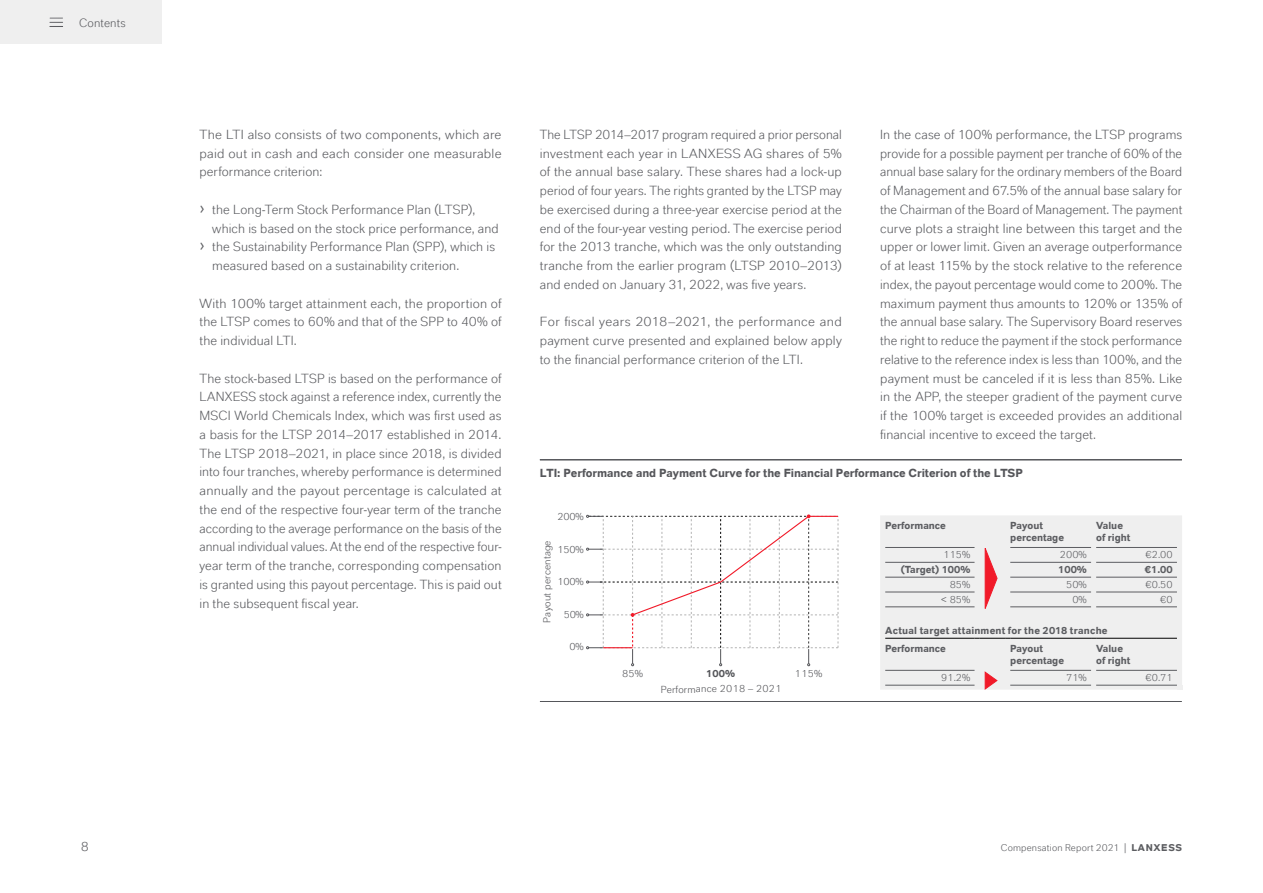
<style>
.page{position:relative;width:1263px;height:893px;background:#fff}
.page>*{position:absolute;margin:0;border:0;box-sizing:border-box;transform-origin:0 0}
.t1{font:13.2px/18.8px "Lanxess";letter-spacing:.01em;color:#5c5d61;text-align:justify}
.t2{font:12px "Lanxess";letter-spacing:.015em;color:#5c5d61}
.t3{font:700 11.7px "Lanxess";letter-spacing:-.005em;color:#55565a}
.t4{font:700 10.2px/12.1px "Lanxess";color:#5c5d61}
.t5{font:700 10.2px/17.9px "Lanxess";letter-spacing:.02em;color:#5c5d61}
.t6{font:10.2px "Lanxess";color:#5c5d61}
.t7{font:10.2px "Lanxess";letter-spacing:.02em;color:#55565a}
.t8{font:700 10.2px "Lanxess";color:#55565a}
.t9{font:10.05px "Lanxess";letter-spacing:.015em;color:#55565a}
.t10{font:9.75px "Lanxess";letter-spacing:.02em;color:#5c5d61}
.s1{font-size:18.75px}
.s2{font-weight:700}
</style>
<div class="page">
<div style="left:0;top:0;width:161px;height:43px;background:#efefef"></div>
<svg style="left:49px;top:17px;width:14px;height:10px"></svg>
<hr style="left:51px;top:26px;width:14px;height:3px;background:#000;opacity:.75">
<hr style="left:540px;top:459px;width:642px;height:1px;background:#55565a">
<hr style="left:540px;top:701px;width:642px;height:1px;background:#55565a">
<svg style="left:586px;top:514px;width:253px;height:152px"></svg>
<div style="left:880px;top:515px;width:302px;height:175px;background:#efefef"></div>
<svg style="left:1177px;top:685px;width:5px;height:5px"></svg>
<hr style="left:885px;top:547px;width:89px;height:1px;background:#5c5d61">
<hr style="left:1010px;top:547px;width:81px;height:1px;background:#5c5d61">
<hr style="left:1096px;top:547px;width:81px;height:1px;background:#5c5d61">
<hr style="left:885px;top:670px;width:89px;height:1px;background:#5c5d61">
<hr style="left:1010px;top:670px;width:81px;height:1px;background:#5c5d61">
<hr style="left:1096px;top:670px;width:81px;height:1px;background:#5c5d61">
<hr style="left:885px;top:562px;width:89px;height:1px;background:#5c5d61">
<hr style="left:885px;top:577px;width:89px;height:1px;background:#5c5d61">
<hr style="left:885px;top:607px;width:89px;height:1px;background:#5c5d61">
<hr style="left:885px;top:685px;width:89px;height:1px;background:#5c5d61">
<hr style="left:1010px;top:562px;width:81px;height:1px;background:#5c5d61">
<hr style="left:1096px;top:562px;width:81px;height:1px;background:#5c5d61">
<hr style="left:1010px;top:577px;width:81px;height:1px;background:#5c5d61">
<hr style="left:1096px;top:577px;width:81px;height:1px;background:#5c5d61">
<hr style="left:1010px;top:592px;width:81px;height:1px;background:#5c5d61">
<hr style="left:1096px;top:592px;width:81px;height:1px;background:#5c5d61">
<hr style="left:1010px;top:607px;width:81px;height:1px;background:#5c5d61">
<hr style="left:1096px;top:607px;width:81px;height:1px;background:#5c5d61">
<hr style="left:1010px;top:685px;width:81px;height:1px;background:#5c5d61">
<hr style="left:1096px;top:685px;width:81px;height:1px;background:#5c5d61">
<hr style="left:885px;top:638px;width:89px;height:1px;background:#000">
<svg style="left:974px;top:638px;width:36px;height:1px"></svg>
<hr style="left:1010px;top:638px;width:81px;height:1px;background:#000">
<hr style="left:1096px;top:638px;width:81px;height:1px;background:#000">
<hr style="left:885px;top:592px;width:89px;height:1px;background:#5c5d61">
<svg style="left:984px;top:546px;width:13px;height:63px"></svg>
<svg style="left:984px;top:671px;width:14px;height:19px"></svg>
<p class="t2" style="left:79px;top:15px;width:48px">Contents</p>
<p class="t1" style="left:199px;top:124px;width:304px">The LTI also consists of two components, which are paid out in cash and each consider one measurable performance criterion:</p>
<p class="t1" style="left:199px;top:199px;width:277px"><span class="s1">›</span> the Long-Term Stock Performance Plan (LTSP),</p>
<p class="t1" style="left:212px;top:218px;width:288px">which is based on the stock price performance, and</p>
<p class="t1" style="left:199px;top:237px;width:297px"><span class="s1">›</span> the Sustainability Performance Plan (SPP), which is</p>
<p class="t1" style="left:212px;top:256px;width:249px">measured based on a sustainability criterion.</p>
<p class="t1" style="left:199px;top:293px;width:304px">With 100% target attainment each, the proportion of the LTSP comes to 60% and that of the SPP to 40% of the individual LTI.</p>
<p class="t1" style="left:199px;top:368px;width:304px">The stock-based LTSP is based on the performance of LANXESS stock against a reference index, currently the MSCI World Chemicals Index, which was first used as a basis for the LTSP 2014–2017 established in 2014.<br>The LTSP 2018–2021, in place since 2018, is divided into four tranches, whereby performance is determined annually and the payout percentage is calculated at the end of the respective four-year term of the tranche according to the average performance on the basis of the annual individual values. At the end of the respective four&shy;year term of the tranche, corresponding compensation is granted using this payout percentage. This is paid out in the subsequent fiscal year.</p>
<p class="t1" style="left:540px;top:124px;width:304px">The LTSP 2014–2017 program required a prior personal investment each year in LANXESS AG shares of 5% of the annual base salary. These shares had a lock-up period of four years. The rights granted by the LTSP may be exercised during a three-year exercise period at the end of the four-year vesting period. The exercise period for the 2013 tranche, which was the only outstanding tranche from the earlier program (LTSP 2010–2013) and ended on January 31, 2022, was five years.</p>
<p class="t1" style="left:540px;top:312px;width:304px">For fiscal years 2018–2021, the performance and payment curve presented and explained below apply to the financial performance criterion of the LTI.</p>
<p class="t1" style="left:880px;top:124px;width:304px">In the case of 100% performance, the LTSP programs provide for a possible payment per tranche of 60% of the annual base salary for the ordinary members of the Board of Management and 67.5% of the annual base salary for the Chairman of the Board of Management. The payment curve plots a straight line between this target and the upper or lower limit. Given an average outperformance of at least 115% by the stock relative to the reference index, the payout percentage would come to 200%. The maximum payment thus amounts to 120% or 135% of the annual base salary. The Supervisory Board reserves the right to reduce the payment if the stock performance relative to the reference index is less than 100%, and the payment must be canceled if it is less than 85%. Like in the APP, the steeper gradient of the payment curve if the 100% target is exceeded provides an additional financial incentive to exceed the target.</p>
<p class="t3" style="left:540px;top:464px;width:484px">LTI: Performance and Payment Curve for the Financial Performance Criterion of the LTSP</p>
<p class="t7" style="left:557px;top:510px;width:28px">200%</p>
<p class="t7" style="left:558px;top:543px;width:28px">150%</p>
<p class="t7" style="left:558px;top:575px;width:28px">100%</p>
<p class="t7" style="left:564px;top:608px;width:22px">50%</p>
<p class="t7" style="left:570px;top:640px;width:16px">0%</p>
<p class="t4" style="left:885px;top:519px;width:62px">Performance</p>
<p class="t4" style="left:1010px;top:519px;width:55px">Payout percentage</p>
<p class="t4" style="left:1096px;top:519px;width:36px">Value of right</p>
<p class="t6" style="left:943px;top:549px;width:28px">115%</p>
<p class="t6" style="left:1060px;top:549px;width:28px">200%</p>
<p class="t6" style="left:1145px;top:549px;width:29px">€2.00</p>
<p class="t4" style="left:901px;top:563px;width:71px">(Target) 100%</p>
<p class="t4" style="left:1058px;top:563px;width:30px">100%</p>
<p class="t4" style="left:1145px;top:563px;width:29px">€1.00</p>
<p class="t6" style="left:950px;top:578px;width:22px">85%</p>
<p class="t6" style="left:1066px;top:578px;width:22px">50%</p>
<p class="t6" style="left:1145px;top:578px;width:29px">€0.50</p>
<p class="t6" style="left:941px;top:593px;width:31px">&lt; 85%</p>
<p class="t6" style="left:1072px;top:593px;width:16px">0%</p>
<p class="t6" style="left:1160px;top:593px;width:14px">€0</p>
<p class="t5" style="left:885px;top:621px;width:224px">Actual target attainment for the 2018 tranche<br>Performance</p>
<p class="t7" style="left:541px;top:623px;width:84px;rotate:-90deg">Payout percentage</p>
<p class="t4" style="left:1010px;top:641px;width:55px">Payout percentage</p>
<p class="t4" style="left:1096px;top:641px;width:36px">Value of right</p>
<p class="t7" style="left:622px;top:667px;width:22px">85%</p>
<p class="t8" style="left:706px;top:666px;width:31px">100%</p>
<p class="t7" style="left:795px;top:667px;width:29px">115%</p>
<p class="t9" style="left:661px;top:683px;width:122px">Performance 2018 – 2021</p>
<p class="t6" style="left:941px;top:671px;width:31px">91.2%</p>
<p class="t6" style="left:1066px;top:671px;width:22px">71%</p>
<p class="t6" style="left:1145px;top:671px;width:29px">€0.71</p>
<p class="t1" style="left:81px;top:837px;width:10px">8</p>
<p class="t10" style="left:1001px;top:842px;width:183px">Compensation Report 2021 | <span class="s2">LANXESS</span></p>
</div>
